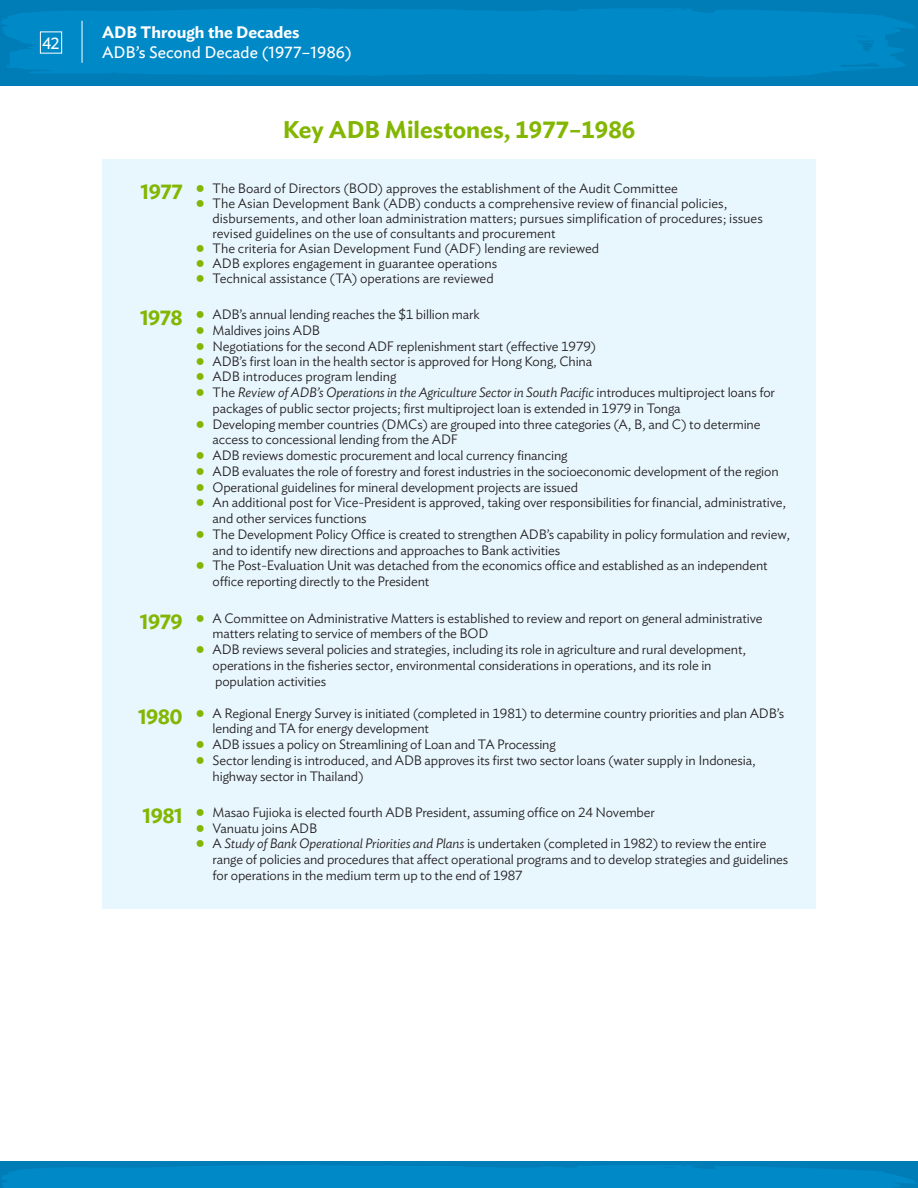
<style>
.page{position:relative;width:918px;height:1188px;background:#fff}
.page>*{position:absolute;margin:0;border:0;box-sizing:border-box;transform-origin:0 0}
.t1{font:600 24px "Ideal Sans";color:#83b600}
.t2{font:16.5px "Ideal Sans";color:#fff}
.t3{font:600 16.5px "Ideal Sans";color:#fff}
.t4{font:300 13.5px/15.8px "Ideal Sans";letter-spacing:-.01em;color:#231f20}
.s1{font-weight:600;font-size:21px;color:#83b600}
.s2{font-style:italic}
</style>
<div class="page">
<div style="left:0;top:0;width:918px;height:85px;background:#007db7"></div>
<div style="left:0;top:1162px;width:918px;height:26px;background:#007db7"></div>
<svg style="left:1px;top:1165px;width:914px;height:23px"></svg>
<div style="left:102px;top:159px;width:714px;height:749px;background:#e8f6fe"></div>
<svg style="left:1px;top:8px;width:915px;height:69px;fill:#0089c7"></svg>
<div style="left:40px;top:32px;width:22px;height:22px;border:1px solid #fff"></div>
<hr style="left:82px;top:21px;width:1px;height:42px;background:#fff">
<p class="t2" style="left:42px;top:31px;width:19px">42</p>
<p class="t3" style="left:102px;top:20px;width:199px">ADB Through the Decades</p>
<p class="t2" style="left:102px;top:40px;width:251px">ADB’s Second Decade (1977–1986)</p>
<h1 class="t1" style="left:283px;top:111px;width:354px">Key ADB Milestones, 1977–1986</h1>
<p class="t4" style="left:141px;top:179px;width:539px"><span class="s1">1977 •</span> The Board of Directors (BOD) approves the establishment of the Audit Committee</p>
<p class="t4" style="left:213px;top:195px;width:552px;line-height:15px;text-indent:-17px"><span class="s1">•</span> The Asian Development Bank (ADB) conducts a comprehensive review of financial policies, disbursements, and other loan administration matters; pursues simplification of procedures; issues revised guidelines on the use of consultants and procurement</p>
<p class="t4" style="left:196px;top:239px;width:405px"><span class="s1">•</span> The criteria for Asian Development Fund (ADF) lending are reviewed</p>
<p class="t4" style="left:196px;top:254px;width:303px"><span class="s1">•</span> ADB explores engagement in guarantee operations</p>
<p class="t4" style="left:196px;top:269px;width:300px"><span class="s1">•</span> Technical assistance (TA) operations are reviewed</p>
<p class="t4" style="left:140px;top:305px;width:341px"><span class="s1">1978 •</span> ADB’s annual lending reaches the $1 billion mark</p>
<p class="t4" style="left:196px;top:321px;width:126px"><span class="s1">•</span> Maldives joins ADB</p>
<p class="t4" style="left:196px;top:337px;width:402px"><span class="s1">•</span> Negotiations for the second ADF replenishment start (effective 1979)</p>
<p class="t4" style="left:196px;top:353px;width:398px"><span class="s1">•</span> ADB’s first loan in the health sector is approved for Hong Kong, China</p>
<p class="t4" style="left:196px;top:368px;width:202px"><span class="s1">•</span> ADB introduces program lending</p>
<p class="t4" style="left:213px;top:383px;width:564px;text-indent:-17px"><span class="s1">•</span> The <span class="s2">Review of ADB’s Operations in the Agriculture Sector in South Pacific</span> introduces multiproject loans for packages of public sector projects; first multiproject loan is extended in 1979 in Tonga</p>
<p class="t4" style="left:213px;top:415px;width:549px;text-indent:-17px"><span class="s1">•</span> Developing member countries (DMCs) are grouped into three categories (A, B, and C) to determine access to concessional lending from the ADF</p>
<p class="t4" style="left:196px;top:446px;width:373px"><span class="s1">•</span> ADB reviews domestic procurement and local currency financing</p>
<p class="t4" style="left:196px;top:462px;width:585px"><span class="s1">•</span> ADB evaluates the role of forestry and forest industries in the socioeconomic development of the region</p>
<p class="t4" style="left:196px;top:478px;width:384px"><span class="s1">•</span> Operational guidelines for mineral development projects are issued</p>
<p class="t4" style="left:213px;top:494px;width:575px;text-indent:-17px"><span class="s1">•</span> An additional post for Vice-President is approved, taking over responsibilities for financial, administrative, and other services functions</p>
<p class="t4" style="left:213px;top:525px;width:579px;text-indent:-17px"><span class="s1">•</span> The Development Policy Office is created to strengthen ADB’s capability in policy formulation and review, and to identify new directions and approaches to Bank activities</p>
<p class="t4" style="left:213px;top:557px;width:557px;text-indent:-17px"><span class="s1">•</span> The Post-Evaluation Unit was detached from the economics office and established as an independent office reporting directly to the President</p>
<p class="t4" style="left:213px;top:609px;width:552px;text-indent:-73px"><span class="s1">1979 •</span> A Committee on Administrative Matters is established to review and report on general administrative matters relating to service of members of the BOD</p>
<p class="t4" style="left:213px;top:640px;width:535px;text-indent:-17px"><span class="s1">•</span> ADB reviews several policies and strategies, including its role in agriculture and rural development, operations in the fisheries sector, environmental considerations in operations, and its role in population activities</p>
<p class="t4" style="left:213px;top:704px;width:573px;text-indent:-75px"><span class="s1">1980 •</span> A Regional Energy Survey is initiated (completed in 1981) to determine country priorities and plan ADB’s lending and TA for energy development</p>
<p class="t4" style="left:196px;top:735px;width:362px"><span class="s1">•</span> ADB issues a policy on Streamlining of Loan and TA Processing</p>
<p class="t4" style="left:213px;top:751px;width:545px;text-indent:-17px"><span class="s1">•</span> Sector lending is introduced, and ADB approves its first two sector loans (water supply in Indonesia, highway sector in Thailand)</p>
<p class="t4" style="left:143px;top:803px;width:514px"><span class="s1">1981 •</span> Masao Fujioka is elected fourth ADB President, assuming office on 24 November</p>
<p class="t4" style="left:196px;top:819px;width:123px"><span class="s1">•</span> Vanuatu joins ADB</p>
<p class="t4" style="left:213px;top:835px;width:577px;text-indent:-17px"><span class="s1">•</span> A <span class="s2">Study of Bank Operational Priorities and Plans</span> is undertaken (completed in 1982) to review the entire range of policies and procedures that affect operational programs and to develop strategies and guidelines for operations in the medium term up to the end of 1987</p>
</div>
